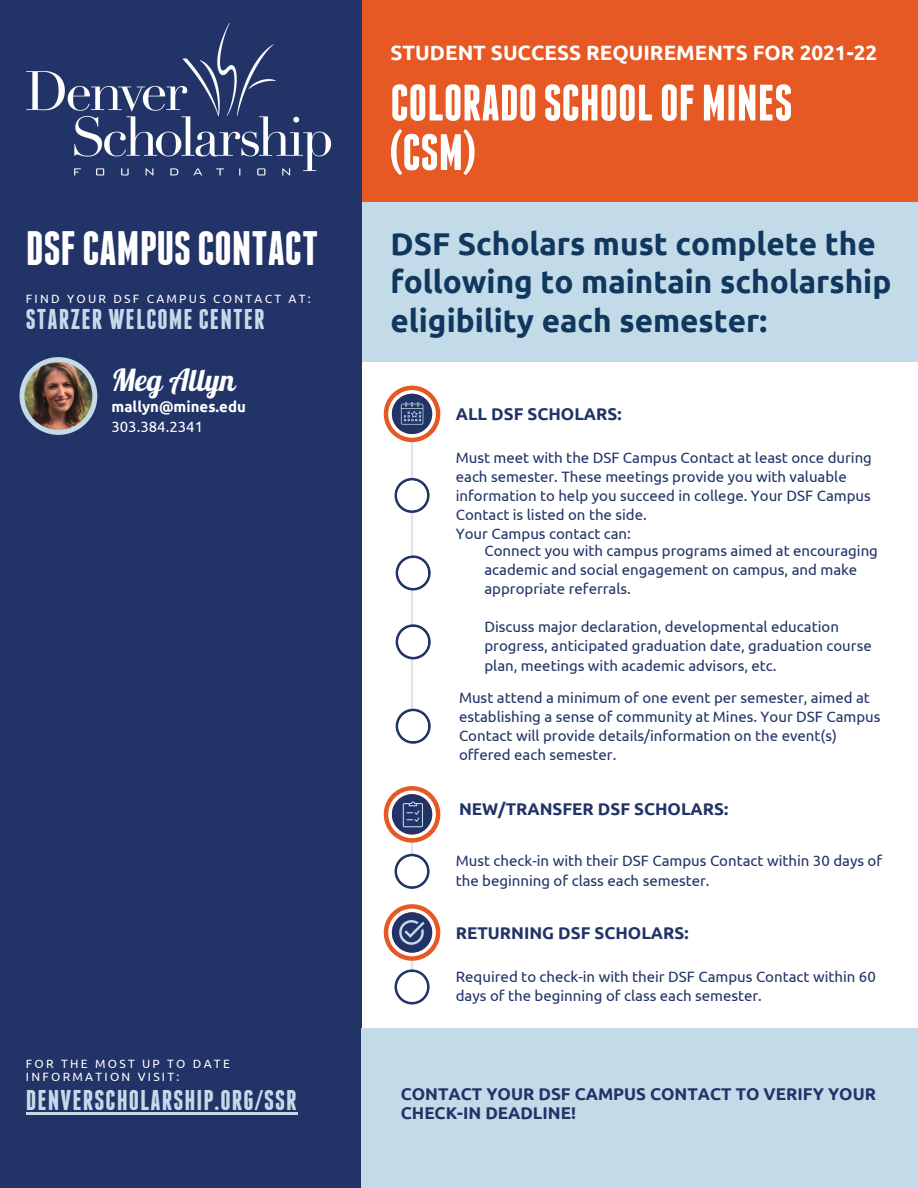
<style>
.page{position:relative;width:918px;height:1188px;background:#fff}
.page>*{position:absolute;margin:0;border:0;box-sizing:border-box;transform-origin:0 0}
.t1{font:700 51.15px "Franchise";color:#fff}
.t2{font:700 48.15px "Franchise";color:#fff}
.t3{font:700 31.5px/38.2px "Ubuntu";color:#10375d}
.t4{font:30.45px "Lobster";color:#fff}
.t5{font:700 28.5px "Franchise";letter-spacing:.035em;color:#c3dbe9}
.t6{font:700 20.7px "Ubuntu";color:#fff}
.t7{font:700 16.95px/19.2px "Ubuntu";color:#213367}
.t8{font:15px/19.2px "Ubuntu";color:#213367}
.t9{font:700 15px "Ubuntu";color:#fff}
.t10{font:15px "Ubuntu";color:#fff}
.t11{font:12px "Ubuntu";letter-spacing:.19em;color:#fff}
</style>
<div class="page">
<div style="left:0;top:0;width:918px;height:203px;background:#e65925"></div>
<div style="left:276px;top:202px;width:642px;height:160px;background:#c3dbe9"></div>
<div style="left:0;top:0;width:361px;height:1188px;background:#213367"></div>
<img style="left:26px;top:23px;width:306px;height:153px">
<svg style="left:20px;top:357px;width:77px;height:78px"></svg>
<img style="left:24px;top:362px;width:68px;height:68px;border-radius:50%">
<hr style="left:411px;top:427px;width:2px;height:304px;background:#dde5e9">
<svg style="left:395px;top:478px;width:35px;height:35px"></svg>
<div style="left:397px;top:481px;width:30px;height:29px;background:#fff;border-radius:50%"></div>
<hr style="left:411px;top:792px;width:2px;height:96px;background:#dde5e9">
<svg style="left:395px;top:854px;width:35px;height:35px"></svg>
<div style="left:397px;top:856px;width:30px;height:30px;background:#fff;border-radius:50%"></div>
<hr style="left:411px;top:911px;width:2px;height:92px;background:#dde5e9">
<svg style="left:395px;top:969px;width:35px;height:36px"></svg>
<div style="left:397px;top:972px;width:30px;height:30px;background:#fff;border-radius:50%"></div>
<svg style="left:384px;top:904px;width:56px;height:57px"></svg>
<svg style="left:384px;top:786px;width:56px;height:57px"></svg>
<svg style="left:384px;top:386px;width:56px;height:56px"></svg>
<hr style="left:26px;top:1113px;width:272px;height:2px;background:#c3dbe9">
<svg style="left:396px;top:555px;width:35px;height:35px"></svg>
<div style="left:398px;top:558px;width:30px;height:30px;background:#fff;border-radius:50%"></div>
<svg style="left:396px;top:709px;width:35px;height:35px"></svg>
<div style="left:398px;top:711px;width:30px;height:30px;background:#fff;border-radius:50%"></div>
<div style="left:361px;top:1028px;width:557px;height:160px;background:#c3dbe9"></div>
<svg style="left:396px;top:624px;width:35px;height:35px"></svg>
<div style="left:398px;top:627px;width:30px;height:30px;background:#fff;border-radius:50%"></div>
<p class="t2" style="left:26px;top:229px;width:294px">DSFCAMPUSCONTACT</p>
<p class="t11" style="left:26px;top:292px;width:286px">FIND YOUR DSF CAMPUS CONTACT AT:</p>
<p class="t5" style="left:26px;top:308px;width:240px">STARZER WELCOME CENTER</p>
<p class="t4" style="left:111px;top:361px;width:126px">Meg Allyn</p>
<p class="t9" style="left:111px;top:398px;width:136px">mallyn@mines.edu</p>
<p class="t10" style="left:111px;top:418px;width:93px">303.384.2341</p>
<p class="t11" style="left:26px;top:1057px;width:205px">FOR THE MOST UP TO DATE</p>
<p class="t11" style="left:26px;top:1070px;width:155px">INFORMATION VISIT:</p>
<p class="t5" style="left:26px;top:1089px;width:272px">DENVERSCHOLARSHIP.ORG/SSR</p>
<p class="t6" style="left:391px;top:41px;width:488px">STUDENT SUCCESS REQUIREMENTS FOR 2021-22</p>
<p class="t1" style="left:391px;top:82px;width:403px">COLORADOSCHOOLOF MINES</p>
<p class="t1" style="left:391px;top:132px;width:86px">(CSM)</p>
<p class="t3" style="left:391px;top:224px;width:502px">DSF Scholars must complete the following to maintain scholarship eligibility each semester:</p>
<p class="t7" style="left:456px;top:404px;width:167px">ALL DSF SCHOLARS:</p>
<p class="t8" style="left:456px;top:448px;width:418px">Must meet with the DSF Campus Contact at least once during each semester. These meetings provide you with valuable information to help you succeed in college. Your DSF Campus Contact is listed on the side.</p>
<p class="t8" style="left:456px;top:524px;width:177px">Your Campus contact can:</p>
<p class="t8" style="left:484px;top:541px;width:395px">Connect you with campus programs aimed at encouraging academic and social engagement on campus, and make appropriate referrals.</p>
<p class="t8" style="left:484px;top:617px;width:389px">Discuss major declaration, developmental education progress, anticipated graduation date, graduation course plan, meetings with academic advisors, etc.</p>
<p class="t8" style="left:459px;top:688px;width:423px">Must attend a minimum of one event per semester, aimed at establishing a sense of community at Mines. Your DSF Campus Contact will provide details/information on the event(s) offered each semester.</p>
<p class="t7" style="left:459px;top:799px;width:271px">NEW/TRANSFER DSF SCHOLARS:</p>
<p class="t8" style="left:456px;top:851px;width:428px">Must check-in with their DSF Campus Contact within 30 days of the beginning of class each semester.</p>
<p class="t7" style="left:456px;top:923px;width:234px">RETURNING DSF SCHOLARS:</p>
<p class="t8" style="left:456px;top:967px;width:422px">Required to check-in with their DSF Campus Contact within 60 days of the beginning of class each semester.</p>
<p class="t7" style="left:401px;top:1084px;width:477px">CONTACT YOUR DSF CAMPUS CONTACT TO VERIFY YOUR<br>CHECK-IN DEADLINE!</p>
</div>
